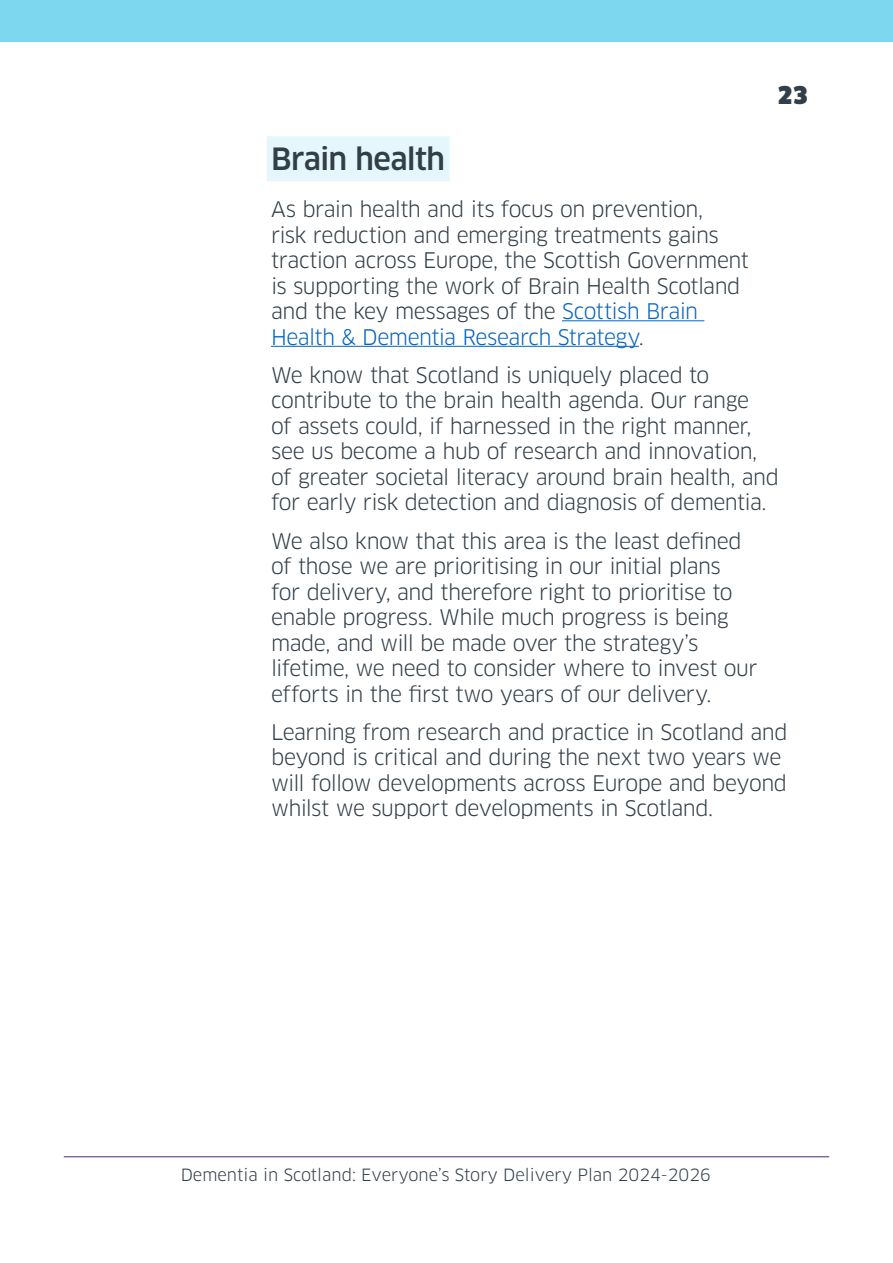
<style>
.page{position:relative;width:893px;height:1263px;background:#fff}
.page>*{position:absolute;margin:0;border:0;box-sizing:border-box;transform-origin:0 0}
.t1{font:500 30px "Clan OT";letter-spacing:-.03em;color:#323e48}
.t2{font:900 24px "Clan OT";color:#323e48}
.t3{font:21px/25.5px "Clan OT";letter-spacing:-.025em;color:#323e48}
.t4{font:16.5px "Clan OT";color:#323e48}
.s1{color:#0563c1}
</style>
<div class="page">
<hr style="left:64px;top:1156px;width:765px;height:1px;background:#4a237b">
<div style="left:0;top:0;width:893px;height:42px;background:#7dd7ef"></div>
<div style="left:267px;top:136px;width:183px;height:45px;background:#e5f7fc"></div>
<hr style="left:562px;top:320px;width:142px;height:1px;background:#0563c1">
<hr style="left:271px;top:346px;width:368px;height:1px;background:#0563c1">
<p class="t2" style="left:778px;top:81px;width:32px">23</p>
<h1 class="t1" style="left:271px;top:142px;width:176px">Brain health</h1>
<p class="t3" style="left:271px;top:197px;width:479px">As brain health and its focus on prevention,<br>risk reduction and emerging treatments gains traction across Europe, the Scottish Government is supporting the work of Brain Health Scotland and the key messages of the <span class="s1">Scottish Brain Health &amp; Dementia Research Strategy</span>.</p>
<p class="t3" style="left:271px;top:362px;width:509px">We know that Scotland is uniquely placed to contribute to the brain health agenda. Our range<br>of assets could, if harnessed in the right manner, see us become a hub of research and innovation, of greater societal literacy around brain health, and for early risk detection and diagnosis of dementia.</p>
<p class="t3" style="left:271px;top:528px;width:488px">We also know that this area is the least defined of those we are prioritising in our initial plans<br>for delivery, and therefore right to prioritise to enable progress. While much progress is being made, and will be made over the strategy’s lifetime, we need to consider where to invest our efforts in the first two years of our delivery.</p>
<p class="t3" style="left:271px;top:719px;width:518px">Learning from research and practice in Scotland and beyond is critical and during the next two years we will follow developments across Europe and beyond whilst we support developments in Scotland.</p>
<p class="t4" style="left:181px;top:1165px;width:532px">Dementia in Scotland: Everyone’s Story Delivery Plan 2024-2026</p>
</div>
